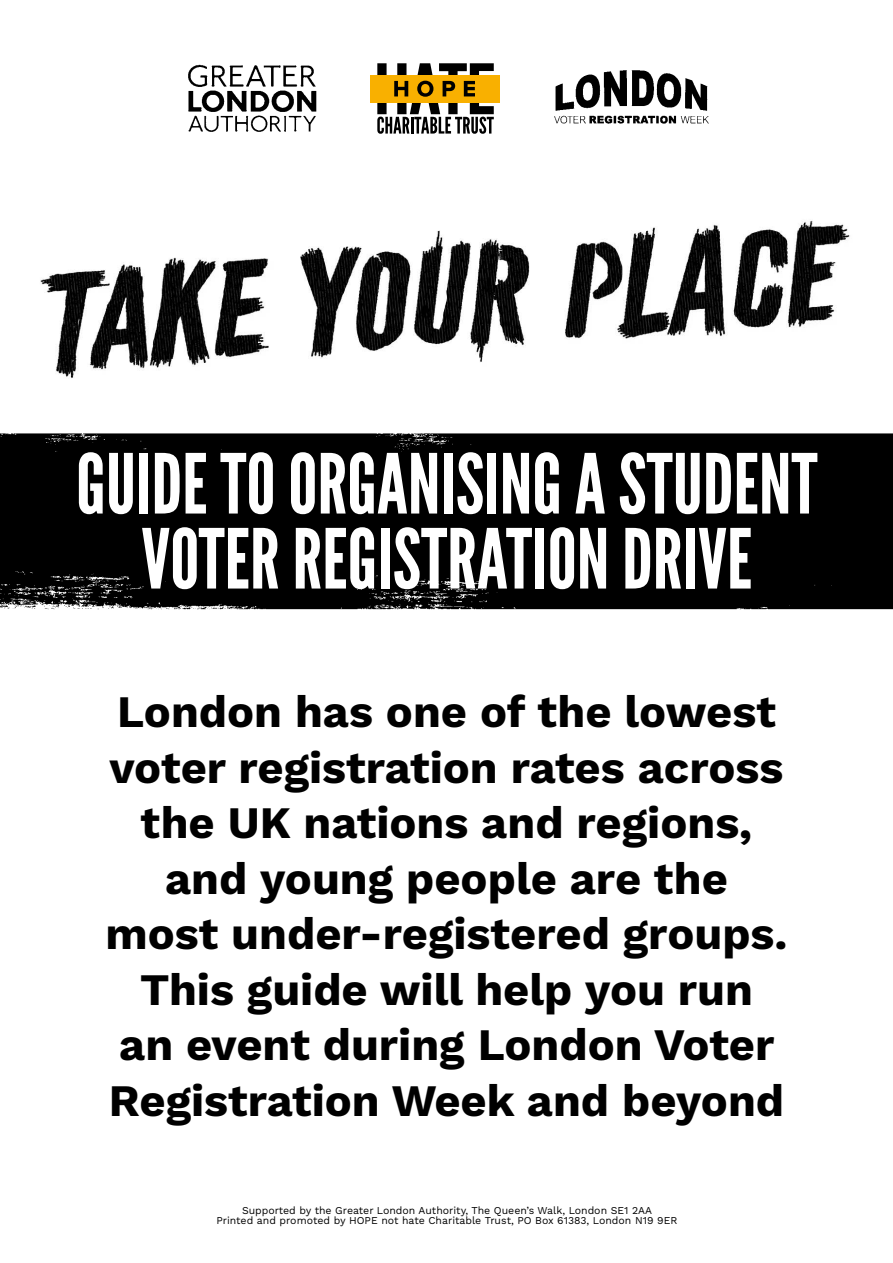
<style>
.page{position:relative;width:893px;height:1263px;background:#fff}
.page>*{position:absolute;margin:0;border:0;box-sizing:border-box;transform-origin:0 0}
.t1{font:82.5px/75px "League Gothic";color:#fff;text-align:center}
.t2{font:700 45px/55.5px "Work Sans";color:#000;text-align:center}
.t3{font:10.5px/10.5px "Work Sans";color:#000;text-align:center}
</style>
<div class="page">
<img style="left:554px;top:70px;width:155px;height:54px">
<div style="left:370px;top:75px;width:129px;height:27px;background:#f9b000"></div>
<svg style="left:377px;top:63px;width:117px;height:71px"></svg>
<img style="left:188px;top:64px;width:129px;height:68px">
<div style="left:0;top:433px;width:893px;height:177px;background:#000"></div>
<img style="left:40px;top:220px;width:810px;height:158px">
<h1 class="t1" style="left:76px;top:447px;width:743px">GUIDE TO ORGANISING A STUDENT<br>VOTER REGISTRATION DRIVE</h1>
<p class="t2" style="left:105px;top:686px;width:684px">London has one of the lowest voter registration rates across the UK nations and regions, and young people are the most under-registered groups.<br>This guide will help you run<br>an event during London Voter<br>Registration Week and beyond</p>
<p class="t3" style="left:216px;top:1205px;width:462px">Supported by the Greater London Authority, The Queen’s Walk, London SE1 2AA<br>Printed and promoted by HOPE not hate Charitable Trust, PO Box 61383, London N19 9ER</p>
</div>
